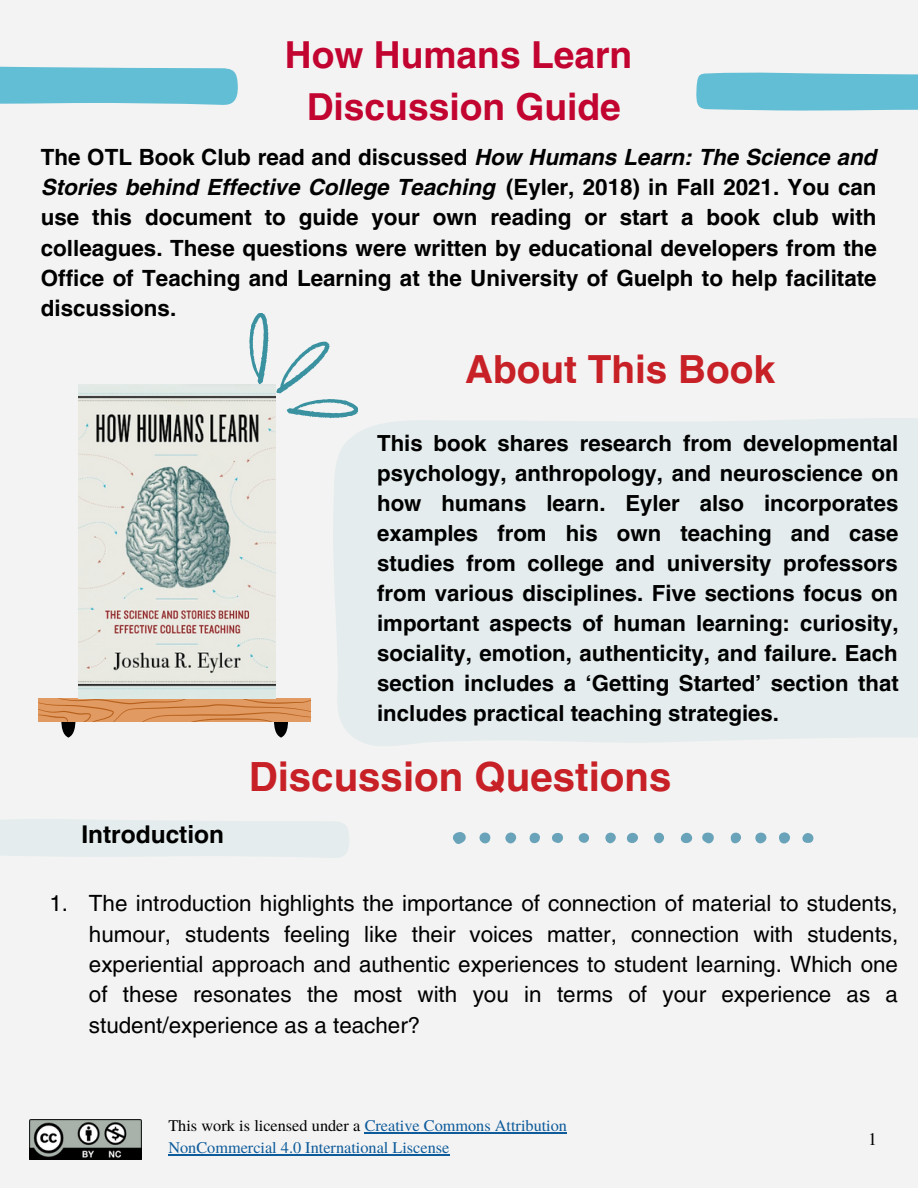
<style>
.page{position:relative;width:918px;height:1188px;background:#f3f3f3}
.page>*{position:absolute;margin:0;border:0;box-sizing:border-box;transform-origin:0 0}
.t1{font:700 40.2px "Helvetica LT Pro";color:#c72026}
.t2{font:700 38.7px "Helvetica LT Pro";color:#c72026}
.t3{font:700 37.2px "Helvetica LT Pro";color:#c20430}
.t4{font:700 24.45px "Helvetica LT Pro";color:#000}
.t5{font:700 22.35px/30.3px "Helvetica LT Pro";color:#000;text-align:justify}
.t6{font:22.35px/30.3px "Helvetica LT Pro";color:#000;text-align:justify}
.t7{font:700 22.2px/30px "Helvetica LT Pro";color:#000;text-align:justify}
.t8{font:17.7px "Te X Gyre Termes";color:#000}
.t9{font:16.2px/22.2px "Te X Gyre Termes";color:#0d5b9b}
.s1{font-style:italic}
.s2{color:#000}
</style>
<div class="page">
<svg style="left:38px;top:698px;width:273px;height:40px"></svg>
<svg style="left:0;top:66px;width:238px;height:39px;background:#6ec2d6"></svg>
<svg style="left:696px;top:72px;width:222px;height:39px;background:#6cc1d6"></svg>
<div style="left:333px;top:418px;width:585px;height:328px;background:#e4eced"></div>
<div style="left:0;top:819px;width:349px;height:39px;background:#e4eced"></div>
<svg style="left:453px;top:832px;width:13px;height:12px"></svg>
<svg style="left:702px;top:833px;width:12px;height:10px"></svg>
<div style="left:779px;top:832px;width:11px;height:12px;background:#69a3b9;border-radius:50%"></div>
<div style="left:755px;top:833px;width:11px;height:10px;background:#69a3b9;border-radius:50%"></div>
<div style="left:479px;top:833px;width:11px;height:10px;background:#69a3b9;border-radius:50%"></div>
<svg style="left:680px;top:833px;width:12px;height:11px"></svg>
<div style="left:505px;top:833px;width:11px;height:10px;background:#69a3b9;border-radius:50%"></div>
<div style="left:627px;top:833px;width:11px;height:10px;background:#69a3b9;border-radius:50%"></div>
<svg style="left:552px;top:833px;width:11px;height:10px"></svg>
<div style="left:731px;top:833px;width:10px;height:10px;background:#69a3b9;border-radius:5px"></div>
<svg style="left:802px;top:833px;width:12px;height:10px"></svg>
<div style="left:605px;top:833px;width:11px;height:10px;background:#69a3b9;border-radius:50%"></div>
<div style="left:530px;top:833px;width:10px;height:10px;background:#69a3b9;border-radius:5px"></div>
<svg style="left:654px;top:833px;width:10px;height:10px"></svg>
<div style="left:579px;top:833px;width:10px;height:10px;background:#69a3b9;border-radius:50%"></div>
<img style="left:30px;top:1120px;width:111px;height:39px">
<img style="left:79px;top:385px;width:196px;height:314px">
<svg style="left:244px;top:313px;width:115px;height:110px"></svg>
<hr style="left:365px;top:1132px;width:202px;height:1px;background:#0d5b9b">
<hr style="left:168px;top:1154px;width:281px;height:1px;background:#0d5b9b">
<p class="t3" style="left:285px;top:41px;width:349px">How Humans Learn</p>
<p class="t3" style="left:307px;top:93px;width:316px">Discussion Guide</p>
<p class="t5" style="left:41px;top:144px;width:838px">The OTL Book Club read and discussed <span class="s1">How Humans Learn: The Science and Stories behind Effective College Teaching</span> (Eyler, 2018) in Fall 2021. You can use this document to guide your own reading or start a book club with colleagues. These questions were written by educational developers from the Office of Teaching and Learning at the University of Guelph to help facilitate discussions.</p>
<p class="t2" style="left:465px;top:356px;width:312px">About This Book</p>
<p class="t7" style="left:377px;top:431px;width:523px">This book shares research from developmental psychology, anthropology, and neuroscience on how humans learn. Eyler also incorporates examples from his own teaching and case studies from college and university professors from various disciplines. Five sections focus on important aspects of human learning: curiosity, sociality, emotion, authenticity, and failure. Each section includes a ‘Getting Started’ section that includes practical teaching strategies.</p>
<p class="t4" style="left:81px;top:826px;width:144px">Introduction</p>
<p class="t1" style="left:249px;top:762px;width:424px">Discussion Questions</p>
<p class="t6" style="left:49px;top:891px;width:20px">1.</p>
<p class="t6" style="left:89px;top:891px;width:811px">The introduction highlights the importance of connection of material to students, humour, students feeling like their voices matter, connection with students, experiential approach and authentic experiences to student learning. Which one of these resonates the most with you in terms of your experience as a student/experience as a teacher?</p>
<p class="t9" style="left:168px;top:1114px;width:400px"><span class="s2">This work is licensed under a</span> Creative Commons Attribution<br>NonCommercial 4.0 International Liscense</p>
<p class="t8" style="left:868px;top:1126px;width:10px">1</p>
</div>
